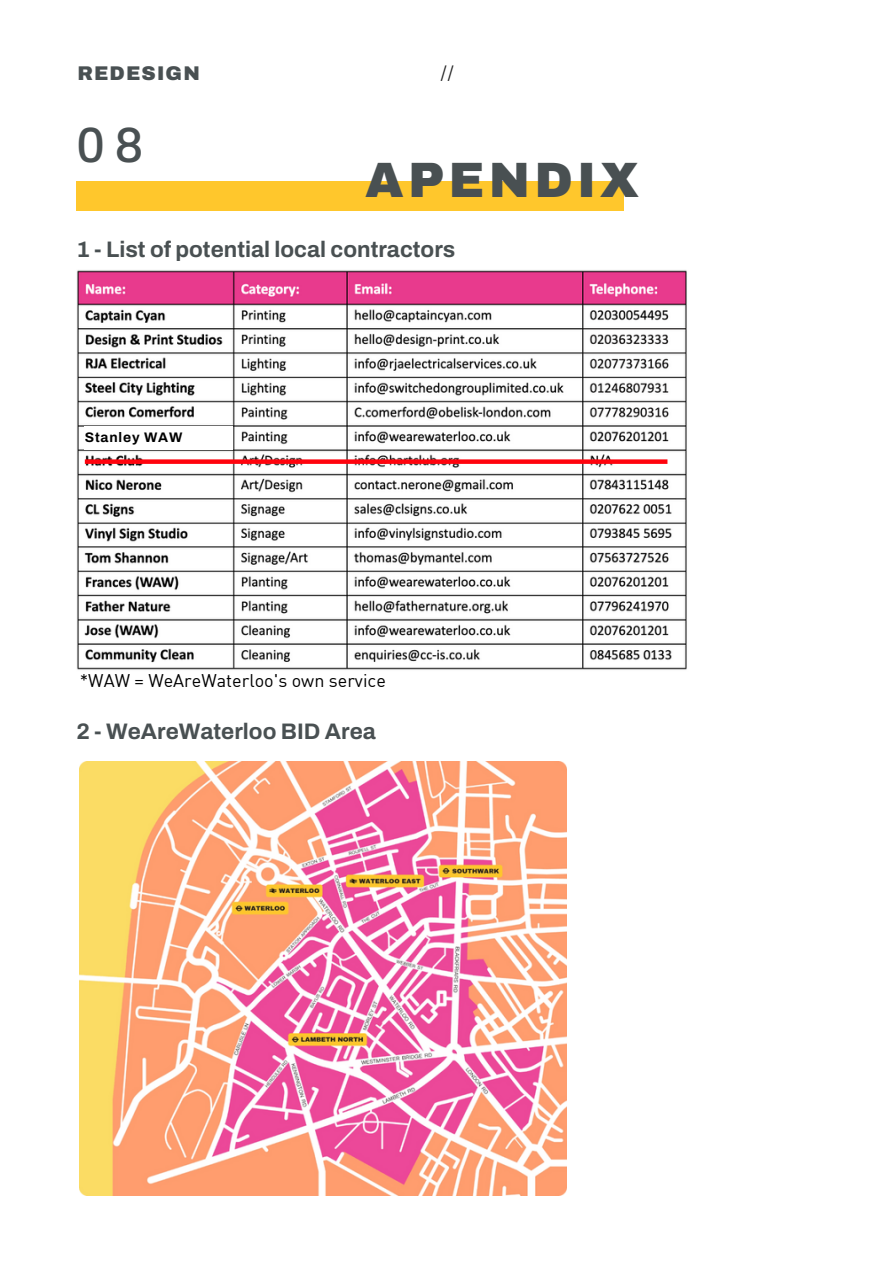
<style>
.page{position:relative;width:893px;height:1264px;background:#fff}
.page>*{position:absolute;margin:0;border:0;box-sizing:border-box;transform-origin:0 0}
.t1{font:900 49.65px "Archivo";letter-spacing:.09em;color:#495052}
.t2{font:500 49.65px "Archivo";color:#495052}
.t3{font:700 22.5px "Archivo";color:#495052}
.t4{font:900 19.8px "Archivo";letter-spacing:.06em;color:#495052}
.t5{font:300 19.8px "Archivo";color:#222}
.t6{font:18px "DIN";color:#000}
.t7{font:700 13.8px "Archivo";letter-spacing:.06em;color:#000}
</style>
<div class="page">
<div style="left:76px;top:181px;width:548px;height:29px;background:#ffc72c"></div>
<img style="left:77px;top:270px;width:610px;height:400px">
<img style="left:80px;top:761px;width:486px;height:434px">
<div style="left:85px;top:426px;width:148px;height:24px;background:#fff"></div>
<div style="left:85px;top:459px;width:582px;height:5px;background:#ff030d"></div>
<p class="t4" style="left:77px;top:62px;width:124px">REDESIGN</p>
<p class="t5" style="left:441px;top:62px;width:14px">//</p>
<p class="t2" style="left:76px;top:118px;width:68px">08</p>
<p class="t1" style="left:365px;top:153px;width:275px">APENDIX</p>
<p class="t3" style="left:76px;top:238px;width:380px">1 - List of potential local contractors</p>
<p class="t7" style="left:85px;top:430px;width:99px">Stanley WAW</p>
<p class="t6" style="left:80px;top:669px;width:307px">*WAW = WeAreWaterloo's own service</p>
<p class="t3" style="left:76px;top:718px;width:301px">2 - WeAreWaterloo BID Area</p>
</div>
